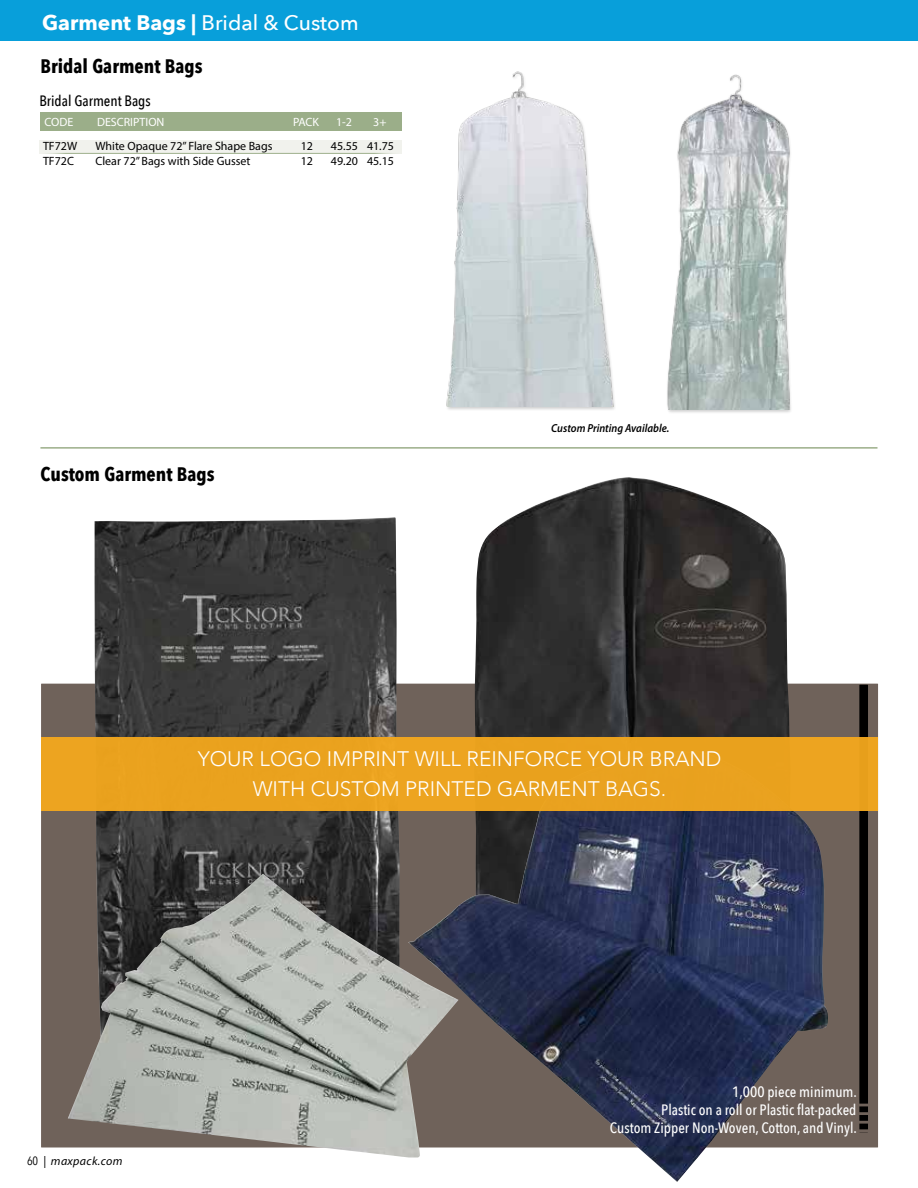
<style>
.page{position:relative;width:918px;height:1188px;background:#fff}
.page>*{position:absolute;margin:0;border:0;box-sizing:border-box;transform-origin:0 0}
.t1{font:300 21px/30px "Avenir";color:#fff;text-align:center}
.t2{font:500 21px "Avenir Next";color:#fff}
.t3{font:700 19.5px "Avenir Next Condensed";color:#000}
.t4{font:500 15px/18px "Avenir Next Condensed";color:#fff;text-align:right}
.t5{font:500 15px "Avenir Next Condensed";color:#000}
.t6{font:12px "Myriad Pro";color:#000}
.t7{font:12px "Myriad Pro";color:#fff}
.t8{font:italic 12px "Myriad Pro";letter-spacing:.03em;color:#000}
.t9{font:italic 600 11.7px "Myriad Pro";color:#000;scale:.92 1}
.s1{font-weight:700}
.s2{font-family:"Avenir Next Condensed";font-style:normal}
.s3{font-style:normal}
</style>
<div class="page">
<div style="left:41px;top:684px;width:837px;height:463px;background:#6f625a"></div>
<svg style="left:856px;top:685px;width:15px;height:447px;background:#312b27"></svg>
<img style="left:474px;top:477px;width:316px;height:260px">
<img style="left:94px;top:517px;width:307px;height:357px">
<hr style="left:40px;top:447px;width:837px;height:2px;background:#9bae89">
<div style="left:0;top:0;width:918px;height:40px;background:#089fda"></div>
<img style="left:446px;top:71px;width:169px;height:335px">
<img style="left:667px;top:74px;width:124px;height:336px">
<div style="left:39px;top:140px;width:363px;height:13px;background:#f1f2ed"></div>
<hr style="left:39px;top:153px;width:363px;height:1px;background:#9bae89">
<div style="left:40px;top:112px;width:361px;height:19px;background:#9bae89"></div>
<img style="left:68px;top:874px;width:340px;height:284px">
<img style="left:408px;top:810px;width:420px;height:372px">
<div style="left:41px;top:737px;width:837px;height:73px;background:#eaa21e"></div>
<h1 class="t2" style="left:42px;top:5px;width:318px"><span class="s1">Garment Bags |</span> Bridal &amp; Custom</h1>
<h2 class="t3" style="left:40px;top:54px;width:164px">Bridal Garment Bags</h2>
<p class="t5" style="left:39px;top:92px;width:113px">Bridal Garment Bags</p>
<p class="t7" style="left:45px;top:114px;width:30px">CODE</p>
<p class="t7" style="left:97px;top:114px;width:69px">DESCRIPTION</p>
<p class="t7" style="left:293px;top:114px;width:28px">PACK</p>
<p class="t7" style="left:336px;top:114px;width:17px">1-2</p>
<p class="t7" style="left:373px;top:114px;width:15px">3+</p>
<p class="t6" style="left:43px;top:138px;width:36px">TF72W</p>
<p class="t6" style="left:96px;top:138px;width:178px">White Opaque 72” Flare Shape Bags</p>
<p class="t6" style="left:301px;top:138px;width:14px">12</p>
<p class="t6" style="left:331px;top:138px;width:65px">45.55 41.75</p>
<p class="t6" style="left:43px;top:153px;width:33px">TF72C</p>
<p class="t6" style="left:96px;top:153px;width:157px">Clear 72” Bags with Side Gusset</p>
<p class="t6" style="left:301px;top:153px;width:14px">12</p>
<p class="t6" style="left:331px;top:153px;width:65px">49.20 45.15</p>
<h2 class="t3" style="left:40px;top:463px;width:176px">Custom Garment Bags</h2>
<p class="t9" style="left:551px;top:421px;width:130px">Custom Printing Available.</p>
<h1 class="t1" style="left:198px;top:743px;width:525px">YOUR LOGO IMPRINT WILL REINFORCE YOUR BRAND<br>WITH CUSTOM PRINTED GARMENT BAGS.</h1>
<p class="t8" style="left:27px;top:1153px;width:97px"><span class="s2">60</span> <span class="s3">|</span> maxpack.com</p>
<p class="t4" style="left:610px;top:1082px;width:249px">1,000 piece minimum.<br>Plastic on a roll or Plastic flat-packed<br>Custom Zipper Non-Woven, Cotton, and Vinyl.</p>
</div>
